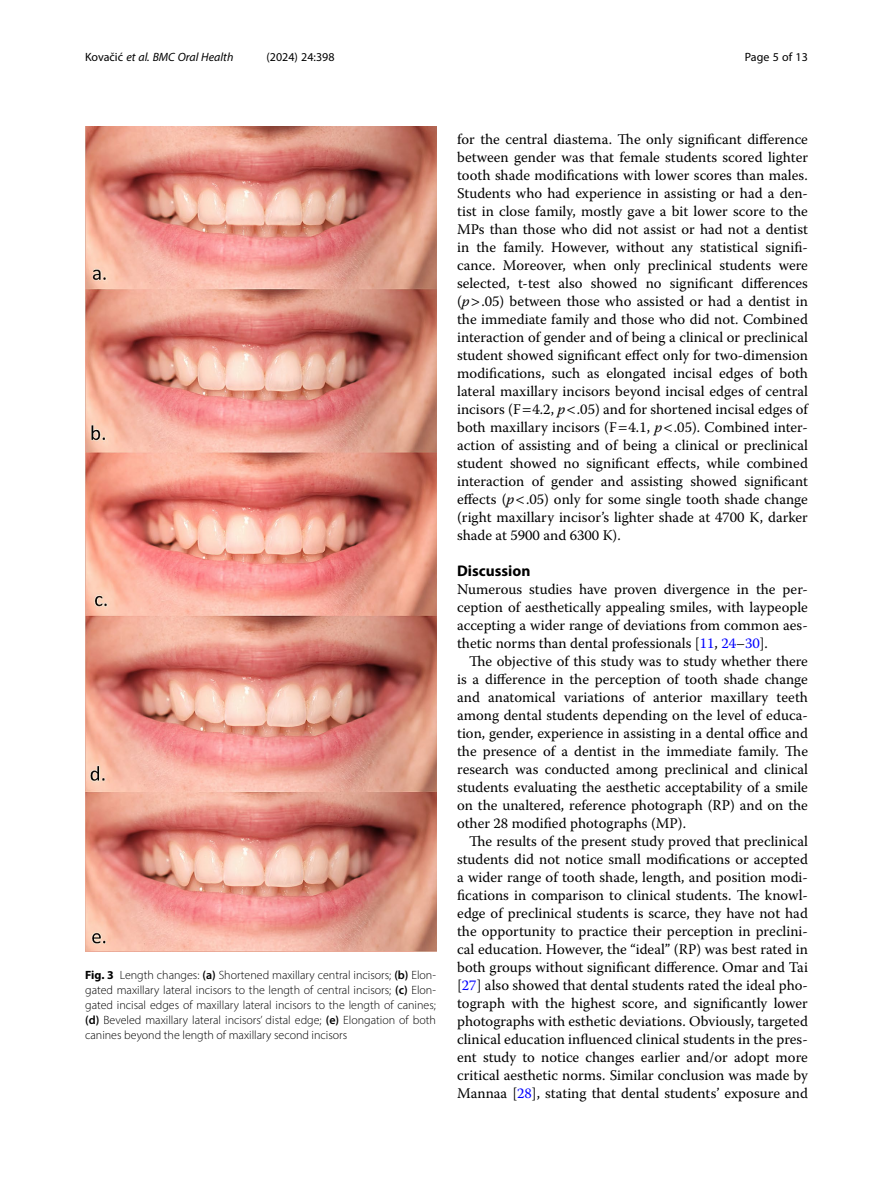
<style>
.page{position:relative;width:893px;height:1191px;background:#fff}
.page>*{position:absolute;margin:0;border:0;box-sizing:border-box;transform-origin:0 0}
.Head_1{font:700 15.45px "Myriad Pro";color:#000}
.Body_Text_Indent{font:14.7px/18px "Warnock Pro";color:#000;text-align:justify}
.Body_Text{font:14.7px/18px "Warnock Pro";color:#000;text-align:justify}
.Figure_Caption{font:300 12px/15px "Myriad Pro";color:#000;text-align:justify}
.t1{font:italic 12px "Myriad Pro";color:#000}
.t2{font:12px "Myriad Pro";color:#000}
.s1{font-style:normal}
.s2{font-weight:700}
.s3{font-weight:600}
.s4{font-style:italic}
.s5{color:#00f}
</style>
<div class="page">
<img style="left:85px;top:126px;width:351px;height:825px">
<p class="t1" style="left:85px;top:50px;width:150px"><span class="s1">Kovačić</span> et al. BMC Oral Health</p>
<p class="t2" style="left:267px;top:50px;width:70px">(2024) 24:398</p>
<p class="t2" style="left:745px;top:50px;width:65px">Page 5 of 13</p>
<p class="Figure_Caption" style="left:85px;top:967px;width:352px"><span class="s2">Fig. 3</span> Length changes: <span class="s3">(a)</span> Shortened maxillary central incisors; <span class="s3">(b)</span> Elon&shy;gated maxillary lateral incisors to the length of central incisors; <span class="s3">(c)</span> Elon&shy;gated incisal edges of maxillary lateral incisors to the length of canines; <span class="s3">(d)</span> Beveled maxillary lateral incisors’ distal edge; <span class="s3">(e)</span> Elongation of both canines beyond the length of maxillary second incisors</p>
<p class="Body_Text_Indent" style="left:457px;top:130px;width:352px">for the central diastema. The only significant difference between gender was that female students scored lighter tooth shade modifications with lower scores than males.<br>Students who had experience in assisting or had a den&shy;tist in close family, mostly gave a bit lower score to the MPs than those who did not assist or had not a dentist in the family. However, without any statistical signifi&shy;cance. Moreover, when only preclinical students were selected, t-test also showed no significant differences (<span class="s4">p</span> .05) between those who assisted or had a dentist in the immediate family and those who did not. Combined interaction of gender and of being a clinical or preclinical student showed significant effect only for two-dimension modifications, such as elongated incisal edges of both lateral maxillary incisors beyond incisal edges of central incisors (F 4.2, <span class="s4">p</span> .05) and for shortened incisal edges of both maxillary incisors (F 4.1, <span class="s4">p</span> .05). Combined inter&shy;action of assisting and of being a clinical or preclinical student showed no significant effects, while combined interaction of gender and assisting showed significant effects (<span class="s4">p</span> .05) only for some single tooth shade change (right maxillary incisor’s lighter shade at 4700 K, darker shade at 5900 and 6300 K).</p>
<p class="Head_1" style="left:457px;top:561px;width:75px">Discussion</p>
<p class="Body_Text" style="left:457px;top:580px;width:352px">Numerous studies have proven divergence in the per&shy;ception of aesthetically appealing smiles, with laypeople accepting a wider range of deviations from common aes&shy;thetic norms than dental professionals [<span class="s5">11</span>, <span class="s5">24</span>–<span class="s5">30</span>].</p>
<p class="Body_Text_Indent" style="left:457px;top:652px;width:352px;text-indent:12px">The objective of this study was to study whether there is a difference in the perception of tooth shade change and anatomical variations of anterior maxillary teeth among dental students depending on the level of educa&shy;tion, gender, experience in assisting in a dental office and the presence of a dentist in the immediate family. The research was conducted among preclinical and clinical students evaluating the aesthetic acceptability of a smile on the unaltered, reference photograph (RP) and on the other 28 modified photographs (MP).</p>
<p class="Body_Text_Indent" style="left:457px;top:832px;width:352px;text-indent:12px">The results of the present study proved that preclinical students did not notice small modifications or accepted a wider range of tooth shade, length, and position modi&shy;fications in comparison to clinical students. The knowl&shy;edge of preclinical students is scarce, they have not had the opportunity to practice their perception in preclini&shy;cal education. However, the “ideal” (RP) was best rated in both groups without significant difference. Omar and Tai [<span class="s5">27</span>] also showed that dental students rated the ideal pho&shy;tograph with the highest score, and significantly lower photographs with esthetic deviations. Obviously, targeted clinical education influenced clinical students in the pres&shy;ent study to notice changes earlier and/or adopt more critical aesthetic norms. Similar conclusion was made by Mannaa [<span class="s5">28</span>], stating that dental students’ exposure and</p>
</div>
